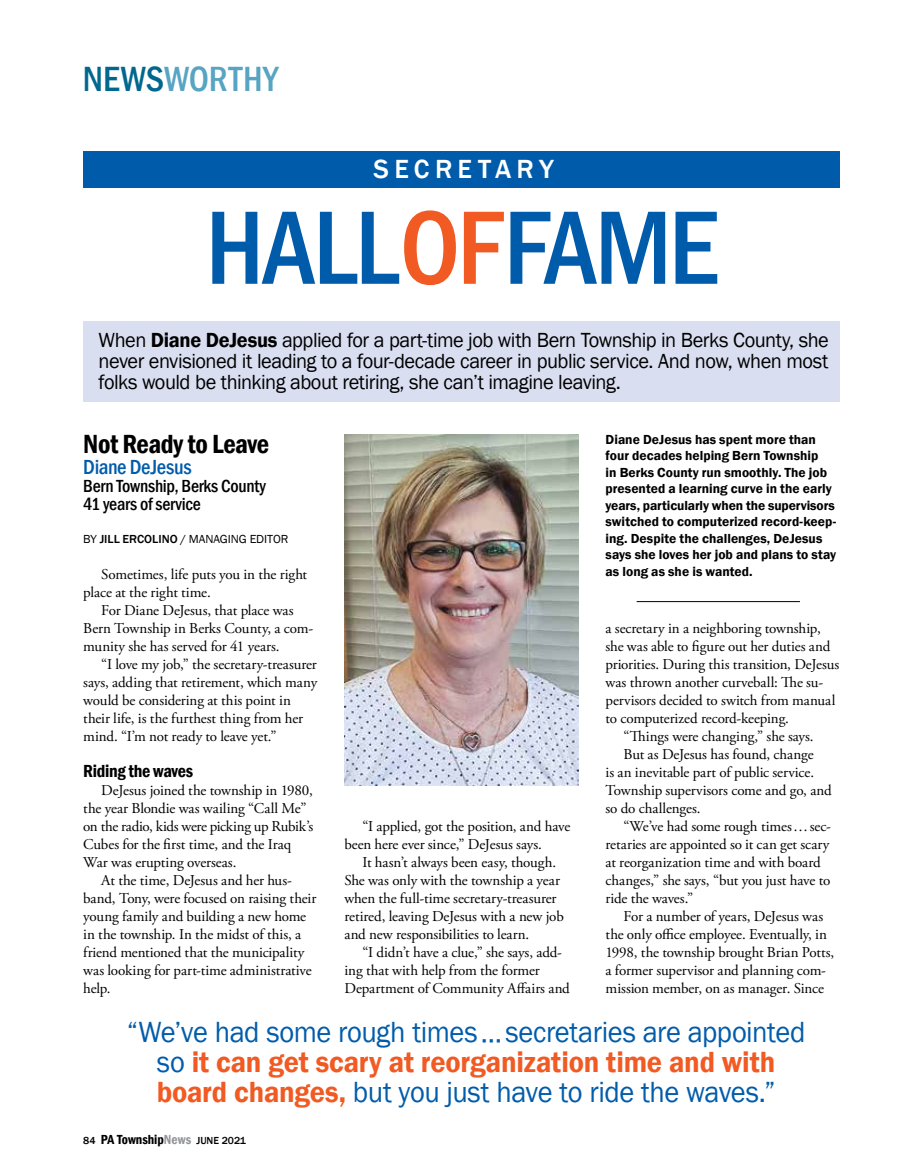
<style>
.page{position:relative;width:905px;height:1175px;background:#fff}
.page>*{position:absolute;margin:0;border:0;box-sizing:border-box;transform-origin:0 0}
.t1{font:500 condensed 108px "Franklin Gothic";letter-spacing:-.02em;color:#005cab}
.t2{font:500 condensed 36px "Franklin Gothic";color:#57a4c3}
.t3{font:30px/30px "Franklin Gothic";letter-spacing:-.015em;color:#005cab;text-align:center;scale:.95 1}
.t4{font:600 condensed 27px "Franklin Gothic";letter-spacing:-.02em;color:#000}
.t5{font:500 27px "Franklin Gothic";letter-spacing:.195em;color:#fff}
.t6{font:21px/21px "Franklin Gothic";letter-spacing:-.025em;color:#000;text-align:justify}
.t7{font:500 condensed 21px "Franklin Gothic";letter-spacing:-.02em;color:#005cab}
.t8{font:500 condensed 18px/18px "Franklin Gothic";letter-spacing:-.015em;color:#000}
.t9{font:600 condensed 18px "Franklin Gothic";letter-spacing:-.015em;color:#000}
.t10{font:15px/18px "Adobe Garamond Pro";letter-spacing:-.005em;color:#000}
.t11{font:600 13.5px/16.5px "Franklin Gothic";color:#000}
.t12{font:12px "Franklin Gothic";letter-spacing:-.005em;color:#000}
.t13{font:500 10.5px "Franklin Gothic";color:#000}
.s1{color:#00678f}
.s2{color:#f15a22}
.s3{font-weight:600}
.s4{font-weight:500}
.s5{font-weight:600;color:#f15a22}
.s6{font-weight:600;font-stretch:condensed;font-size:13.5px}
.s7{font-weight:600;font-stretch:condensed;font-size:13.5px;color:#939598}
</style>
<div class="page">
<div style="left:83px;top:151px;width:756px;height:37px;background:#005cab"></div>
<div style="left:84px;top:321px;width:756px;height:81px;background:#d9def0"></div>
<hr style="left:636px;top:601px;width:164px;height:1px;background:#000">
<img style="left:344px;top:434px;width:234px;height:351px">
<h2 class="t2" style="left:83px;top:55px;width:197px"><span class="s1">NEWS</span>WORTHY</h2>
<h3 class="t5" style="left:373px;top:152px;width:181px">SECRETARY</h3>
<h1 class="t1" style="left:205px;top:177px;width:514px">HALL<span class="s2">OF</span>FAME</h1>
<p class="t6" style="left:99px;top:329px;width:731px">When <span class="s3">Diane DeJesus</span> applied for a part-time job with Bern Township in Berks County, she never envisioned it leading to a four-decade career in public service. And now, when most folks would be thinking about retiring, she can’t imagine leaving.</p>
<p class="t11" style="left:605px;top:431px;width:232px">Diane DeJesus has spent more than four decades helping Bern Township<br>in Berks County run smoothly. The job presented a learning curve in the early years, particularly when the supervisors switched to computerized record-keep&shy;ing. Despite the challenges, DeJesus says she loves her job and plans to stay as long as she is wanted.</p>
<h3 class="t4" style="left:83px;top:426px;width:187px">Not Ready to Leave</h3>
<h3 class="t7" style="left:83px;top:453px;width:110px">Diane DeJesus</h3>
<p class="t8" style="left:83px;top:477px;width:184px">Bern Township, Berks County<br>41 years of service</p>
<p class="t12" style="left:83px;top:532px;width:207px">BY <span class="s4">JILL ERCOLINO</span> / MANAGING EDITOR</p>
<p class="t10" style="left:83px;top:566px;width:225px;text-indent:18px">Sometimes, life puts you in the right place at the right time.</p>
<p class="t10" style="left:83px;top:602px;width:231px;text-indent:18px">For Diane DeJesus, that place was<br>Bern Township in Berks County, a com&shy;munity she has served for 41 years.</p>
<p class="t10" style="left:83px;top:656px;width:235px;text-indent:18px">“I love my job,” the secretary-treasurer says, adding that retirement, which many would be considering at this point in their life, is the furthest thing from her mind. “I’m not ready to leave yet.”</p>
<p class="t9" style="left:83px;top:759px;width:111px">Riding the waves</p>
<p class="t10" style="left:83px;top:782px;width:232px;text-indent:18px">DeJesus joined the township in 1980, the year Blondie was wailing “Call Me” on the radio, kids were picking up Rubik’s Cubes for the first time, and the Iraq War was erupting overseas.</p>
<p class="t10" style="left:83px;top:872px;width:234px;text-indent:18px">At the time, DeJesus and her hus&shy;band, Tony, were focused on raising their young family and building a new home in the township. In the midst of this, a friend mentioned that the municipality was looking for part-time administrative help.</p>
<p class="t10" style="left:605px;top:620px;width:217px">a secretary in a neighboring township,</p>
<p class="t10" style="left:605px;top:638px;width:226px">she was able to figure out her duties and</p>
<p class="t10" style="left:605px;top:656px;width:235px">priorities. During this transition, DeJesus</p>
<p class="t10" style="left:605px;top:674px;width:219px">was thrown another curveball: The su-</p>
<p class="t10" style="left:605px;top:692px;width:231px">pervisors decided to switch from manual</p>
<p class="t10" style="left:605px;top:710px;width:185px">to computerized record-keeping.</p>
<p class="t10" style="left:623px;top:728px;width:191px">“Things were changing,” she says.</p>
<p class="t10" style="left:623px;top:746px;width:192px">But as DeJesus has found, change</p>
<p class="t10" style="left:605px;top:764px;width:210px">is an inevitable part of public service.</p>
<p class="t10" style="left:605px;top:782px;width:228px">Township supervisors come and go, and</p>
<p class="t10" style="left:605px;top:800px;width:96px">so do challenges.</p>
<p class="t10" style="left:623px;top:818px;width:209px">“We’ve had some rough times…sec-</p>
<p class="t10" style="left:605px;top:836px;width:225px">retaries are appointed so it can get scary</p>
<p class="t10" style="left:605px;top:854px;width:217px">at reorganization time and with board</p>
<p class="t10" style="left:605px;top:872px;width:226px">changes,” she says, “but you just have to</p>
<p class="t10" style="left:605px;top:890px;width:89px">ride the waves.”</p>
<p class="t10" style="left:623px;top:908px;width:201px">For a number of years, DeJesus was</p>
<p class="t10" style="left:605px;top:926px;width:223px">the only office employee. Eventually, in</p>
<p class="t10" style="left:605px;top:944px;width:230px">1998, the township brought Brian Potts,</p>
<p class="t10" style="left:605px;top:962px;width:222px">a former supervisor and planning com-</p>
<p class="t10" style="left:605px;top:980px;width:220px">mission member, on as manager. Since</p>
<h3 class="t3" style="left:127px;top:1017px;width:715px">“We’ve had some rough times…secretaries are appointed so <span class="s5">it can get scary at reorganization time and with board changes,</span> but you just have to ride the waves.”</h3>
<p class="t10" style="left:344px;top:818px;width:227px;text-indent:18px">“I applied, got the position, and have been here ever since,” DeJesus says.</p>
<p class="t10" style="left:344px;top:854px;width:221px;text-indent:18px">It hasn’t always been easy, though.<br>She was only with the township a year when the full-time secretary-treasurer retired, leaving DeJesus with a new job and new responsibilities to learn.</p>
<p class="t10" style="left:344px;top:944px;width:227px;text-indent:18px">“I didn’t have a clue,” she says, add&shy;ing that with help from the former<br>Department of Community Affairs and</p>
<p class="t13" style="left:83px;top:1133px;width:164px">84 <span class="s6">PA Township</span><span class="s7">News</span> JUNE 2021</p>
</div>
